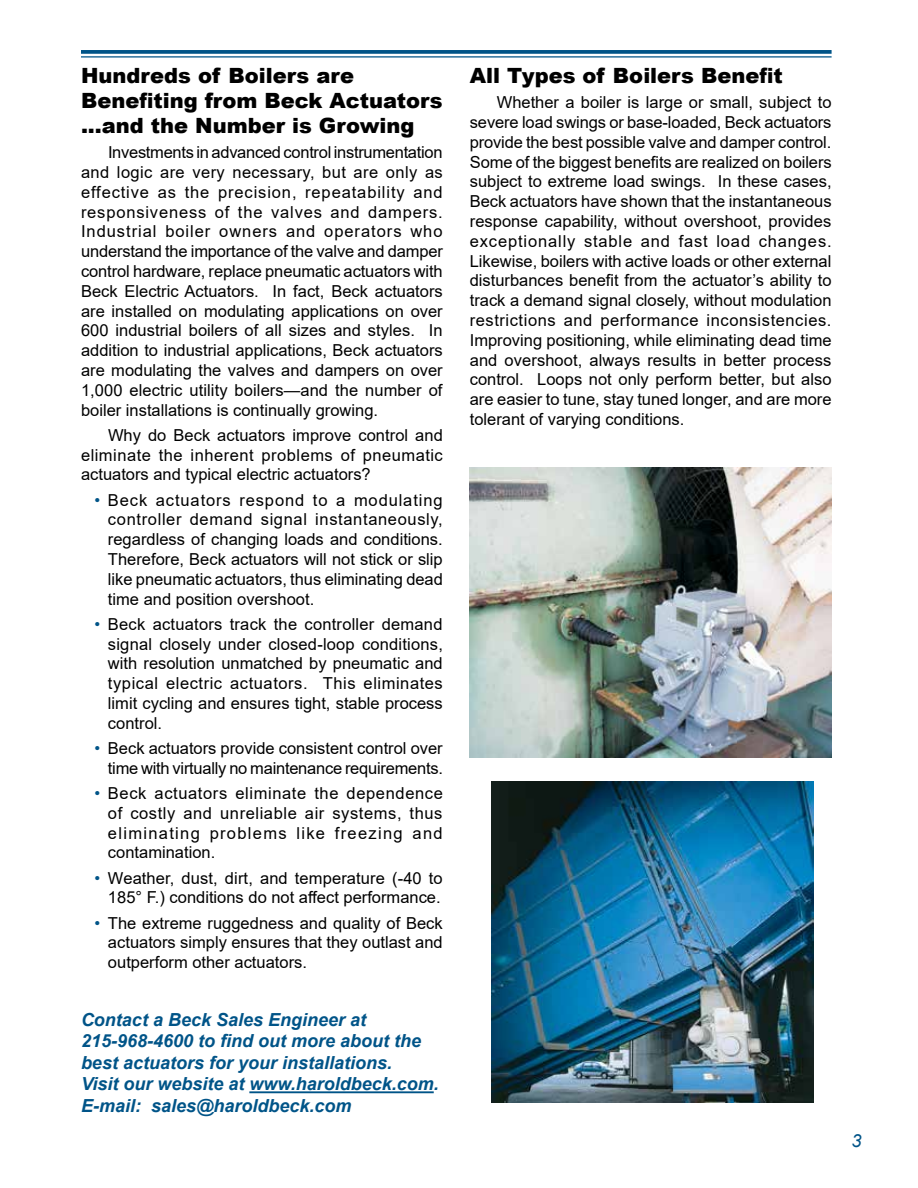
<style>
.page{position:relative;width:918px;height:1188px;background:#fff}
.page>*{position:absolute;margin:0;border:0;box-sizing:border-box;transform-origin:0 0}
.t1{font:900 21px/25.2px "Arial";color:#000}
.t2{font:italic 700 18px/21.6px "Arial";color:#005488}
.t3{font:italic 18px "Arial";color:#005488}
.t4{font:16.5px/19.8px "Arial";color:#000;text-align:justify}
.s1{color:#005488}
</style>
<div class="page">
<hr style="left:249px;top:1091px;width:185px;height:2px;background:#005488">
<img style="left:470px;top:468px;width:362px;height:289px">
<img style="left:492px;top:781px;width:321px;height:322px">
<svg style="left:81px;top:50px;width:751px;height:4px;background:#0f5e8f"></svg>
<hr style="left:81px;top:56px;width:751px;height:2px;background:#005488">
<p class="t1" style="left:81px;top:62px;width:363px">Hundreds of Boilers are<br>Benefiting from Beck Actuators ...and the Number is Growing</p>
<p class="t4" style="left:81px;top:142px;width:363px;text-indent:27px">Investments in advanced control instrumentation and logic are very necessary, but are only as effective as the precision, repeatability and responsiveness of the valves and dampers.<br>Industrial boiler owners and operators who understand the importance of the valve and damper control hardware, replace pneumatic actuators with Beck Electric Actuators. In fact, Beck actuators are installed on modulating applications on over 600 industrial boilers of all sizes and styles. In addition to industrial applications, Beck actuators are modulating the valves and dampers on over 1,000 electric utility boilers—and the number of boiler installations is continually growing.</p>
<p class="t4" style="left:81px;top:425px;width:363px;text-indent:27px">Why do Beck actuators improve control and eliminate the inherent problems of pneumatic actuators and typical electric actuators?</p>
<p class="t4" style="left:108px;top:490px;width:336px;text-indent:-13px"><span class="s1">•</span> Beck actuators respond to a modulating controller demand signal instantaneously, regardless of changing loads and conditions.<br>Therefore, Beck actuators will not stick or slip like pneumatic actuators, thus eliminating dead time and position overshoot.</p>
<p class="t4" style="left:108px;top:614px;width:336px;text-indent:-13px"><span class="s1">•</span> Beck actuators track the controller demand signal closely under closed-loop conditions, with resolution unmatched by pneumatic and typical electric actuators. This eliminates limit cycling and ensures tight, stable process control.</p>
<p class="t4" style="left:94px;top:738px;width:350px;text-align:right"><span class="s1">•</span> Beck actuators provide consistent control over time with virtually no maintenance requirements.</p>
<p class="t4" style="left:108px;top:783px;width:336px;text-indent:-13px"><span class="s1">•</span> Beck actuators eliminate the dependence of costly and unreliable air systems, thus eliminating problems like freezing and contamination.</p>
<p class="t4" style="left:94px;top:868px;width:350px;text-align:right"><span class="s1">•</span> Weather, dust, dirt, and temperature (-40 to<br>185° F.) conditions do not affect performance.</p>
<p class="t4" style="left:108px;top:913px;width:336px;text-indent:-13px"><span class="s1">•</span> The extreme ruggedness and quality of Beck actuators simply ensures that they outlast and outperform other actuators.</p>
<p class="t2" style="left:81px;top:1009px;width:359px">Contact a Beck Sales Engineer at 215-968-4600 to find out more about the best actuators for your installations.<br>Visit our website at www.haroldbeck.com.<br>E-mail: sales@haroldbeck.com</p>
<p class="t1" style="left:470px;top:62px;width:314px">All Types of Boilers Benefit</p>
<p class="t4" style="left:470px;top:92px;width:363px;text-indent:27px">Whether a boiler is large or small, subject to severe load swings or base-loaded, Beck actuators provide the best possible valve and damper control.<br>Some of the biggest benefits are realized on boilers subject to extreme load swings. In these cases, Beck actuators have shown that the instantaneous response capability, without overshoot, provides exceptionally stable and fast load changes.<br>Likewise, boilers with active loads or other external disturbances benefit from the actuator’s ability to track a demand signal closely, without modulation restrictions and performance inconsistencies.<br>Improving positioning, while eliminating dead time and overshoot, always results in better process control. Loops not only perform better, but also are easier to tune, stay tuned longer, and are more tolerant of varying conditions.</p>
<p class="t3" style="left:852px;top:1129px;width:12px">3</p>
</div>
